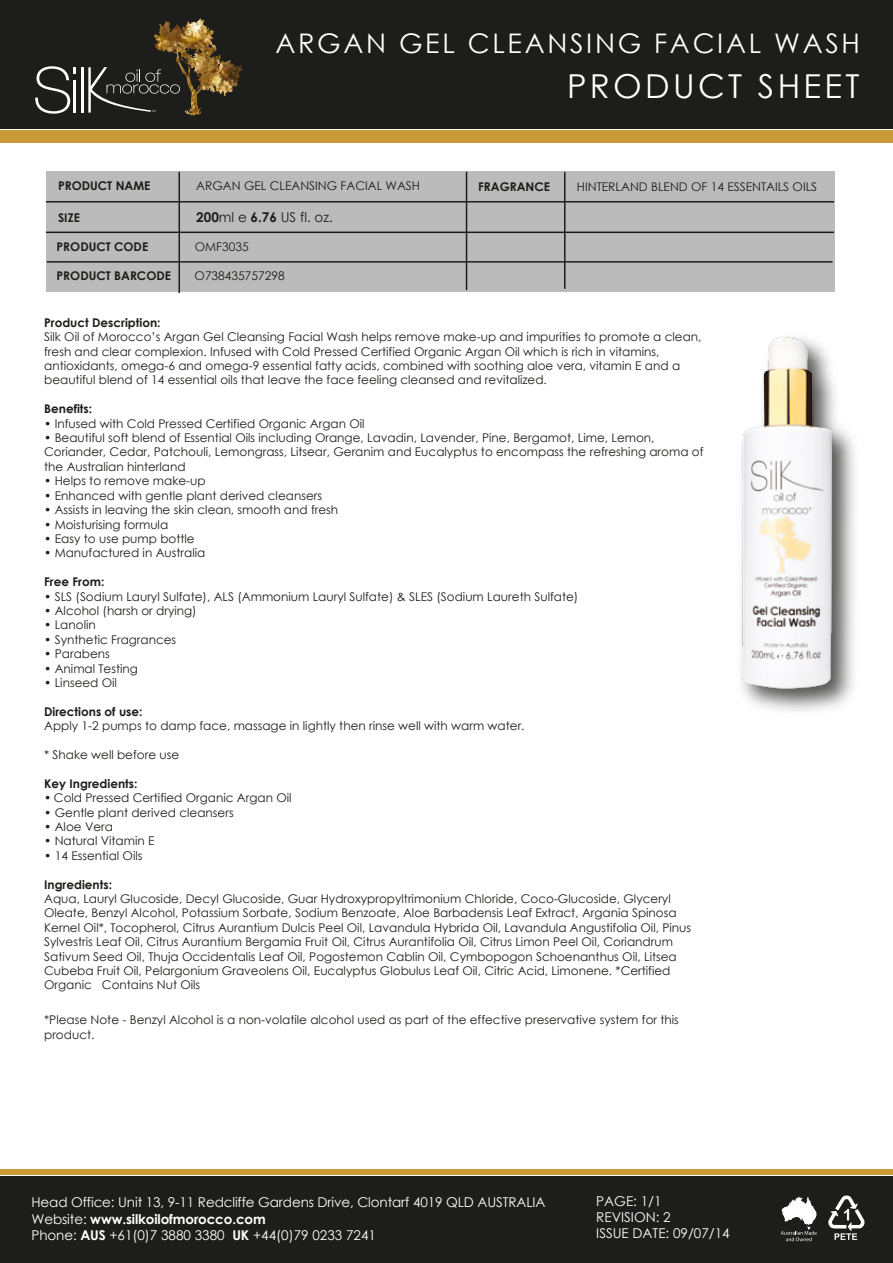
<style>
.page{position:relative;width:893px;height:1263px;background:#fff}
.page>*{position:absolute;margin:0;border:0;box-sizing:border-box;transform-origin:0 0}
.t1{font:33px "Century Gothic";letter-spacing:.1em;color:#fff}
.t2{font:27px "Century Gothic";letter-spacing:.1em;color:#fff}
.t3{font:13.5px/16.2px "Century Gothic";letter-spacing:-.01em;color:#fff}
.t4{font:13.5px "Century Gothic";color:#1d1d1b}
.t5{font:12px/14.4px "Century Gothic";color:#1d1d1b}
.t6{font:700 12px "Century Gothic";color:#1d1d1b}
.s1{font-weight:700}
</style>
<div class="page">
<div style="left:0;top:0;width:893px;height:128px;background:#1d1d1b"></div>
<div style="left:0;top:131px;width:893px;height:12px;background:#c89a38"></div>
<div style="left:0;top:1177px;width:893px;height:86px;background:#1d1d1b"></div>
<div style="left:0;top:1169px;width:893px;height:5px;background:#c89a38"></div>
<hr style="left:82px;top:67px;width:2px;height:46px;background:#fff">
<svg style="left:35px;top:66px;width:41px;height:48px"></svg>
<img style="left:154px;top:18px;width:62px;height:98px">
<svg style="left:88px;top:67px;width:92px;height:46px"></svg>
<svg style="left:781px;top:1197px;width:36px;height:44px"></svg>
<svg style="left:828px;top:1195px;width:37px;height:45px"></svg>
<img style="left:745px;top:428px;width:110px;height:283px">
<img style="left:741px;top:336px;width:98px;height:359px">
<div style="left:46px;top:172px;width:789px;height:120px;background:#bbb"></div>
<hr style="left:46px;top:201px;width:788px;height:2px;background:#1d1d1b">
<hr style="left:178px;top:172px;width:2px;height:121px;background:#1d1d1b">
<hr style="left:46px;top:232px;width:788px;height:1px;background:#1d1d1b">
<hr style="left:47px;top:261px;width:785px;height:2px;background:#1d1d1b">
<hr style="left:466px;top:172px;width:1px;height:118px;background:#1d1d1b">
<hr style="left:564px;top:172px;width:2px;height:117px;background:#1d1d1b">
<h2 class="t2" style="left:275px;top:24px;width:586px">ARGAN GEL CLEANSING FACIAL WASH</h2>
<p class="t6" style="left:58px;top:176px;width:94px">PRODUCT NAME</p>
<p class="t5" style="left:196px;top:178px;width:225px">ARGAN GEL CLEANSING FACIAL WASH</p>
<p class="t6" style="left:58px;top:208px;width:23px">SIZE</p>
<p class="t4" style="left:196px;top:207px;width:138px"><span class="s1">200</span>ml e <span class="s1">6.76</span> US fl. oz.</p>
<p class="t6" style="left:57px;top:237px;width:93px">PRODUCT CODE</p>
<p class="t5" style="left:195px;top:239px;width:55px">OMF3035</p>
<p class="t6" style="left:57px;top:267px;width:116px">PRODUCT BARCODE</p>
<p class="t5" style="left:195px;top:268px;width:92px">O738435757298</p>
<h1 class="t1" style="left:567px;top:63px;width:294px">PRODUCT SHEET</h1>
<p class="t6" style="left:478px;top:177px;width:73px">FRAGRANCE</p>
<p class="t5" style="left:577px;top:179px;width:242px">HINTERLAND BLEND OF 14 ESSENTAILS OILS</p>
<p class="t6" style="left:44px;top:313px;width:118px">Product Description:</p>
<p class="t5" style="left:44px;top:330px;width:659px">Silk Oil of Morocco’s Argan Gel Cleansing Facial Wash helps remove make-up and impurities to promote a clean, fresh and clear complexion. Infused with Cold Pressed Certified Organic Argan Oil which is rich in vitamins, antioxidants, omega-6 and omega-9 essential fatty acids, combined with soothing aloe vera, vitamin E and a beautiful blend of 14 essential oils that leave the face feeling cleansed and revitalized.</p>
<p class="t6" style="left:44px;top:400px;width:50px">Benefits:</p>
<p class="t5" style="left:44px;top:416px;width:322px">• Infused with Cold Pressed Certified Organic Argan Oil</p>
<p class="t5" style="left:44px;top:430px;width:661px">• Beautiful soft blend of Essential Oils including Orange, Lavadin, Lavender, Pine, Bergamot, Lime, Lemon,<br>Coriander, Cedar, Patchouli, Lemongrass, Litsear, Geranim and Eucalyptus to encompass the refreshing aroma of the Australian hinterland</p>
<p class="t5" style="left:44px;top:474px;width:163px">• Helps to remove make-up</p>
<p class="t5" style="left:44px;top:488px;width:279px">• Enhanced with gentle plant derived cleansers</p>
<p class="t5" style="left:44px;top:502px;width:296px">• Assists in leaving the skin clean, smooth and fresh</p>
<p class="t5" style="left:44px;top:517px;width:126px">• Moisturising formula</p>
<p class="t5" style="left:44px;top:531px;width:152px">• Easy to use pump bottle</p>
<p class="t5" style="left:44px;top:546px;width:163px">• Manufactured in Australia</p>
<p class="t6" style="left:44px;top:573px;width:62px">Free From:</p>
<p class="t5" style="left:44px;top:589px;width:536px">• SLS (Sodium Lauryl Sulfate), ALS (Ammonium Lauryl Sulfate) &amp; SLES (Sodium Laureth Sulfate)</p>
<p class="t5" style="left:44px;top:603px;width:154px">• Alcohol (harsh or drying)</p>
<p class="t5" style="left:44px;top:618px;width:53px">• Lanolin</p>
<p class="t5" style="left:44px;top:632px;width:134px">• Synthetic Fragrances</p>
<p class="t5" style="left:44px;top:646px;width:67px">• Parabens</p>
<p class="t5" style="left:44px;top:661px;width:95px">• Animal Testing</p>
<p class="t5" style="left:44px;top:675px;width:74px">• Linseed Oil</p>
<p class="t6" style="left:44px;top:702px;width:100px">Directions of use:</p>
<p class="t5" style="left:44px;top:718px;width:482px">Apply 1-2 pumps to damp face, massage in lightly then rinse well with warm water.</p>
<p class="t5" style="left:44px;top:747px;width:137px">* Shake well before use</p>
<p class="t6" style="left:44px;top:774px;width:95px">Key Ingredients:</p>
<p class="t5" style="left:44px;top:790px;width:249px">• Cold Pressed Certified Organic Argan Oil</p>
<p class="t5" style="left:44px;top:805px;width:191px">• Gentle plant derived cleansers</p>
<p class="t5" style="left:44px;top:819px;width:70px">• Aloe Vera</p>
<p class="t5" style="left:44px;top:834px;width:112px">• Natural Vitamin E</p>
<p class="t5" style="left:44px;top:848px;width:100px">• 14 Essential Oils</p>
<p class="t6" style="left:44px;top:875px;width:69px">Ingredients:</p>
<p class="t5" style="left:44px;top:891px;width:648px">Aqua, Lauryl Glucoside, Decyl Glucoside, Guar Hydroxypropyltrimonium Chloride, Coco-Glucoside, Glyceryl Oleate, Benzyl Alcohol, Potassium Sorbate, Sodium Benzoate, Aloe Barbadensis Leaf Extract, Argania Spinosa Kernel Oil*, Tocopherol, Citrus Aurantium Dulcis Peel Oil, Lavandula Hybrida Oil, Lavandula Angustifolia Oil, Pinus Sylvestris Leaf Oil, Citrus Aurantium Bergamia Fruit Oil, Citrus Aurantifolia Oil, Citrus Limon Peel Oil, Coriandrum Sativum Seed Oil, Thuja Occidentalis Leaf Oil, Pogostemon Cablin Oil, Cymbopogon Schoenanthus Oil, Litsea Cubeba Fruit Oil, Pelargonium Graveolens Oil, Eucalyptus Globulus Leaf Oil, Citric Acid, Limonene. *Certified Organic Contains Nut Oils</p>
<p class="t5" style="left:44px;top:1012px;width:636px">*Please Note - Benzyl Alcohol is a non-volatile alcohol used as part of the effective preservative system for this product.</p>
<p class="t3" style="left:32px;top:1194px;width:515px">Head Office: Unit 13, 9-11 Redcliffe Gardens Drive, Clontarf 4019 QLD AUSTRALIA<br>Website: <span class="s1">www.silkoilofmorocco.com<br></span>Phone: <span class="s1">AUS</span> +61(0)7 3880 3380 <span class="s1">UK</span> +44(0)79 0233 7241</p>
<p class="t3" style="left:596px;top:1193px;width:135px">PAGE: 1/1<br>REVISION: 2<br>ISSUE DATE: 09/07/14</p>
</div>
